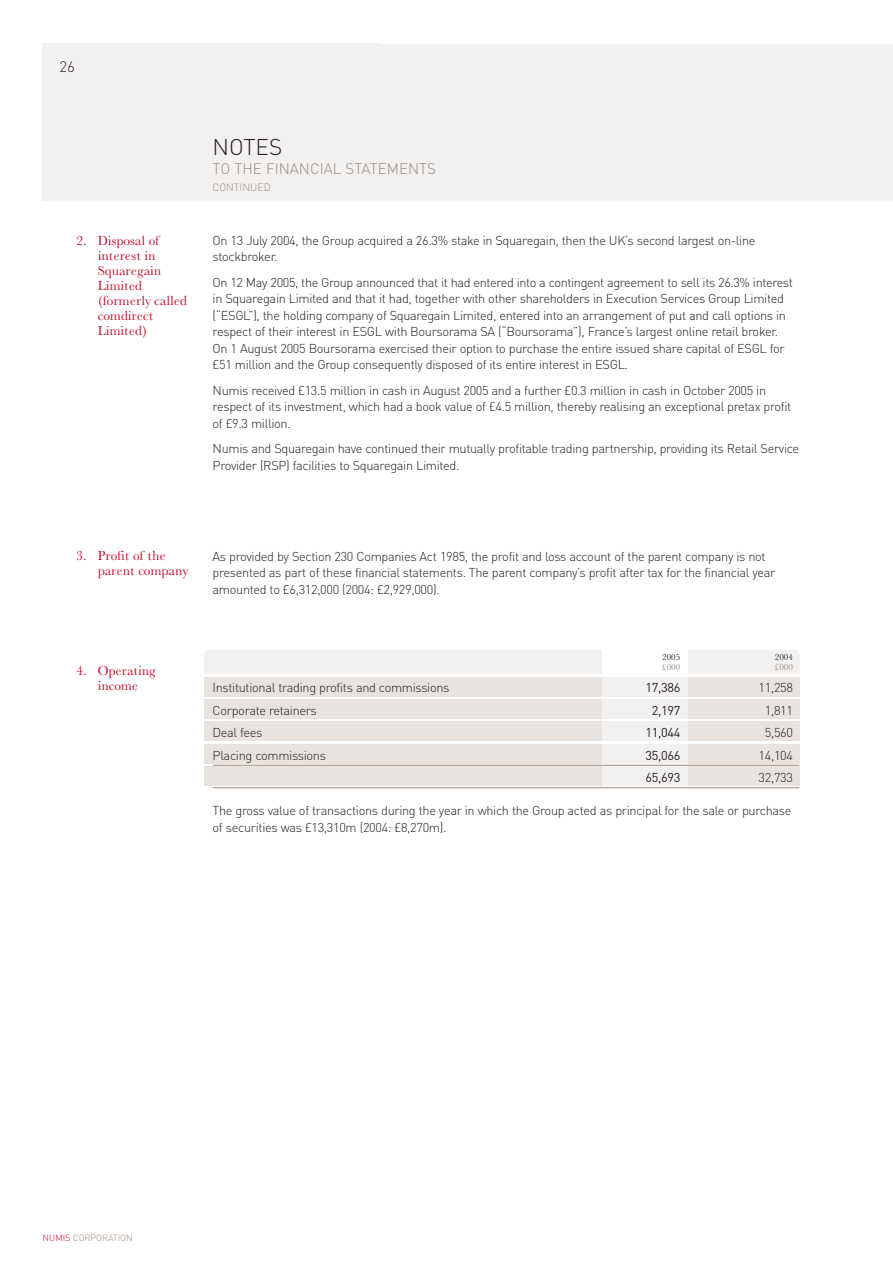
<style>
.page{position:relative;width:893px;height:1263px;background:#fff}
.page>*{position:absolute;margin:0;border:0;box-sizing:border-box;transform-origin:0 0}
.t1{font:300 22.5px "DIN";color:#231f20}
.t2{font:300 15px "DIN";color:#998b7d}
.t3{font:300 15px "DIN";color:#231f20}
.t4{font:13.5px/15px "Baskerville No 2 BT";letter-spacing:-.015em;color:#c3102f}
.t5{font:300 12.75px/16.5px "DIN";letter-spacing:-.025em;color:#231f20}
.t6{font:12.75px "DIN";letter-spacing:-.025em;color:#231f20}
.t7{font:300 10.5px "DIN";color:#998b7d}
.t8{font:300 9px "DIN";color:#998b7d}
.t9{font:9px "Baskerville No 2 BT";color:#231f20}
.t10{font:9px "Baskerville No 2 BT";color:#998b7d}
.s1{color:#c3102f}
</style>
<div class="page">
<div style="left:380px;top:44px;width:513px;height:59px;background:#f3f1ef"></div>
<div style="left:43px;top:44px;width:337px;height:153px;background:#f3f1ef"></div>
<div style="left:43px;top:103px;width:850px;height:98px;background:#f3f1ef"></div>
<div style="left:204px;top:650px;width:595px;height:9px;background:#f3f1ef;border-radius:5px"></div>
<div style="left:204px;top:654px;width:595px;height:20px;background:#f3f1ef"></div>
<div style="left:602px;top:650px;width:85px;height:24px;background:#fff"></div>
<div style="left:204px;top:677px;width:595px;height:19px;background:#e8e3df"></div>
<div style="left:204px;top:699px;width:595px;height:20px;background:#e8e3df"></div>
<div style="left:204px;top:722px;width:595px;height:19px;background:#e8e3df"></div>
<div style="left:602px;top:677px;width:85px;height:19px;background:#f3f1ef"></div>
<div style="left:602px;top:699px;width:85px;height:20px;background:#f3f1ef"></div>
<div style="left:602px;top:722px;width:85px;height:19px;background:#f3f1ef"></div>
<div style="left:204px;top:744px;width:595px;height:19px;background:#e8e3df"></div>
<div style="left:602px;top:744px;width:85px;height:19px;background:#f3f1ef"></div>
<div style="left:204px;top:767px;width:595px;height:19px;background:#e8e3df"></div>
<div style="left:602px;top:767px;width:85px;height:19px;background:#f3f1ef"></div>
<hr style="left:213px;top:765px;width:586px;height:1px;background:#998b7d">
<hr style="left:213px;top:787px;width:586px;height:1px;background:#998b7d">
<p class="t3" style="left:60px;top:62px;width:17px">26</p>
<p class="t4" style="left:98px;top:235px;width:91px;text-indent:-21px">2. Disposal of interest in<br>Squaregain<br>Limited (formerly called comdirect<br>Limited)</p>
<h1 class="t1" style="left:213px;top:139px;width:71px">NOTES</h1>
<p class="t2" style="left:213px;top:163px;width:225px">TO THE FINANCIAL STATEMENTS</p>
<p class="t7" style="left:213px;top:183px;width:60px">CONTINUED</p>
<p class="t5" style="left:213px;top:234px;width:544px">On 13 July 2004, the Group acquired a 26.3% stake in Squaregain, then the UK’s second largest on-line stockbroker.</p>
<p class="t5" style="left:213px;top:276px;width:582px">On 12 May 2005, the Group announced that it had entered into a contingent agreement to sell its 26.3% interest in Squaregain Limited and that it had, together with other shareholders in Execution Services Group Limited (“ESGL”), the holding company of Squaregain Limited, entered into an arrangement of put and call options in respect of their interest in ESGL with Boursorama SA (“Boursorama”), France’s largest online retail broker.<br>On 1 August 2005 Boursorama exercised their option to purchase the entire issued share capital of ESGL for £51 million and the Group consequently disposed of its entire interest in ESGL.</p>
<p class="t5" style="left:213px;top:384px;width:580px">Numis received £13.5 million in cash in August 2005 and a further £0.3 million in cash in October 2005 in respect of its investment, which had a book value of £4.5 million, thereby realising an exceptional pretax profit of £9.3 million.</p>
<p class="t5" style="left:213px;top:443px;width:588px">Numis and Squaregain have continued their mutually profitable trading partnership, providing its Retail Service<br>Provider (RSP) facilities to Squaregain Limited.</p>
<p class="t4" style="left:98px;top:550px;width:92px;text-indent:-21px">3. Profit of the parent company</p>
<p class="t4" style="left:77px;top:665px;width:81px;text-align:center">4. Operating income</p>
<p class="t5" style="left:213px;top:550px;width:564px">As provided by Section 230 Companies Act 1985, the profit and loss account of the parent company is not presented as part of these financial statements. The parent company’s profit after tax for the financial year amounted to £6,312,000 (2004: £2,929,000).</p>
<p class="t9" style="left:662px;top:653px;width:20px">2005</p>
<p class="t9" style="left:775px;top:653px;width:20px">2004</p>
<p class="t10" style="left:662px;top:663px;width:20px">£000</p>
<p class="t10" style="left:775px;top:663px;width:20px">£000</p>
<p class="t5" style="left:213px;top:682px;width:238px">Institutional trading profits and commissions</p>
<p class="t6" style="left:645px;top:683px;width:36px">17,386</p>
<p class="t5" style="left:759px;top:682px;width:36px">11,258</p>
<p class="t5" style="left:213px;top:704px;width:106px">Corporate retainers</p>
<p class="t6" style="left:652px;top:706px;width:30px">2,197</p>
<p class="t5" style="left:765px;top:704px;width:30px">1,811</p>
<p class="t5" style="left:213px;top:727px;width:51px">Deal fees</p>
<p class="t6" style="left:645px;top:728px;width:36px">11,044</p>
<p class="t5" style="left:765px;top:727px;width:30px">5,560</p>
<p class="t5" style="left:213px;top:749px;width:115px">Placing commissions</p>
<p class="t6" style="left:645px;top:751px;width:36px">35,066</p>
<p class="t5" style="left:759px;top:749px;width:36px">14,104</p>
<p class="t6" style="left:645px;top:773px;width:36px">65,693</p>
<p class="t5" style="left:759px;top:772px;width:36px">32,733</p>
<p class="t5" style="left:213px;top:805px;width:580px">The gross value of transactions during the year in which the Group acted as principal for the sale or purchase of securities was £13,310m (2004: £8,270m).</p>
<p class="t8" style="left:43px;top:1235px;width:92px"><span class="s1">NUMIS</span> CORPORATION</p>
</div>
